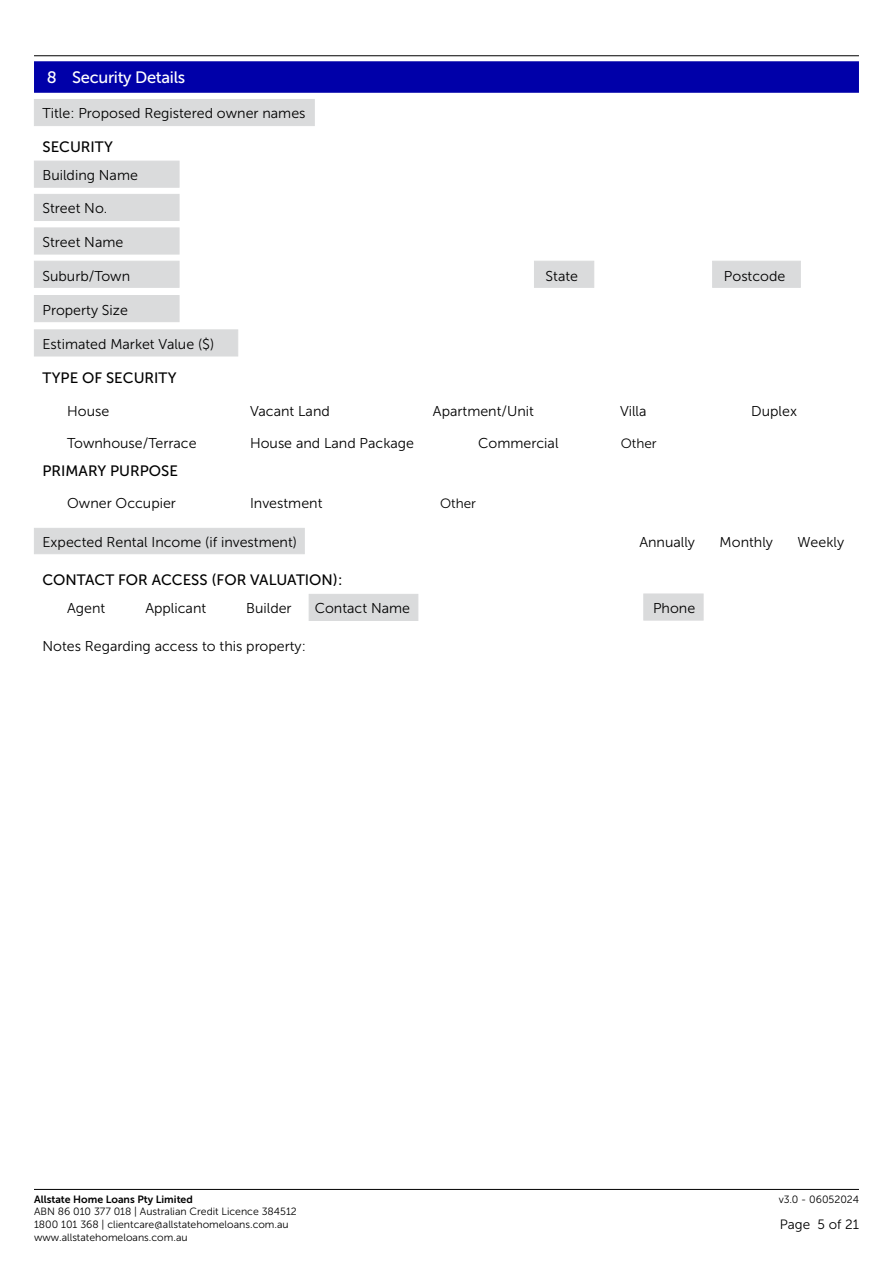
<style>
.page{position:relative;width:893px;height:1263px;background:#fff}
.page>*{position:absolute;margin:0;border:0;box-sizing:border-box;transform-origin:0 0}
.t1{font:16.5px "Museo Sans 500";letter-spacing:-.02em;color:#fff}
.t2{font:15px "Museo Sans 500";color:#000}
.t3{font:14.25px "Museo Sans 300";color:#000}
.t4{font:13.5px "Museo Sans 300";color:#000}
.t5{font:10.5px/12.6px "Museo Sans 300";color:#000}
.t6{font:10.5px "Museo Sans 700";color:#000}
</style>
<div class="page">
<hr style="left:34px;top:55px;width:825px;height:1px;background:#000">
<hr style="left:34px;top:1189px;width:825px;height:1px;background:#000">
<div style="left:34px;top:99px;width:281px;height:27px;background:#dadbdc"></div>
<div style="left:34px;top:528px;width:271px;height:26px;background:#dadbdc"></div>
<div style="left:309px;top:594px;width:109px;height:27px;background:#dadbdc"></div>
<div style="left:643px;top:594px;width:60px;height:26px;background:#dadbdc"></div>
<div style="left:534px;top:261px;width:60px;height:27px;background:#dadbdc"></div>
<div style="left:712px;top:261px;width:89px;height:27px;background:#dadbdc"></div>
<div style="left:34px;top:161px;width:145px;height:27px;background:#dadbdc"></div>
<div style="left:34px;top:228px;width:145px;height:26px;background:#dadbdc"></div>
<div style="left:34px;top:194px;width:145px;height:27px;background:#dadbdc"></div>
<div style="left:34px;top:261px;width:145px;height:27px;background:#dadbdc"></div>
<div style="left:34px;top:295px;width:145px;height:27px;background:#dadbdc"></div>
<div style="left:34px;top:329px;width:204px;height:27px;background:#dadbdc;border:1px solid #dadbdc"></div>
<div style="left:34px;top:61px;width:825px;height:32px;background:#0000a9"></div>
<p class="t1" style="left:47px;top:68px;width:140px">8 Security Details</p>
<p class="t3" style="left:43px;top:106px;width:265px">Title: Proposed Registered owner names</p>
<p class="t2" style="left:43px;top:139px;width:72px">SECURITY</p>
<p class="t3" style="left:43px;top:167px;width:97px">Building Name</p>
<p class="t3" style="left:43px;top:201px;width:66px">Street No.</p>
<p class="t3" style="left:43px;top:235px;width:82px">Street Name</p>
<p class="t3" style="left:43px;top:269px;width:89px">Suburb/Town</p>
<p class="t3" style="left:546px;top:269px;width:34px">State</p>
<p class="t3" style="left:724px;top:269px;width:63px">Postcode</p>
<p class="t3" style="left:43px;top:303px;width:87px">Property Size</p>
<p class="t3" style="left:43px;top:337px;width:173px">Estimated Market Value ($)</p>
<p class="t2" style="left:43px;top:370px;width:136px">TYPE OF SECURITY</p>
<p class="t3" style="left:67px;top:403px;width:44px">House</p>
<p class="t3" style="left:250px;top:403px;width:81px">Vacant Land</p>
<p class="t3" style="left:433px;top:403px;width:103px">Apartment/Unit</p>
<p class="t3" style="left:620px;top:403px;width:28px">Villa</p>
<p class="t3" style="left:751px;top:403px;width:47px">Duplex</p>
<p class="t3" style="left:67px;top:435px;width:131px">Townhouse/Terrace</p>
<p class="t3" style="left:250px;top:435px;width:165px">House and Land Package</p>
<p class="t3" style="left:478px;top:435px;width:82px">Commercial</p>
<p class="t4" style="left:621px;top:436px;width:37px">Other</p>
<p class="t2" style="left:43px;top:462px;width:137px">PRIMARY PURPOSE</p>
<p class="t3" style="left:67px;top:495px;width:110px">Owner Occupier</p>
<p class="t3" style="left:250px;top:495px;width:74px">Investment</p>
<p class="t4" style="left:440px;top:496px;width:37px">Other</p>
<p class="t3" style="left:43px;top:534px;width:256px">Expected Rental Income (if investment)</p>
<p class="t3" style="left:639px;top:534px;width:57px">Annually</p>
<p class="t3" style="left:720px;top:534px;width:55px">Monthly</p>
<p class="t3" style="left:798px;top:534px;width:48px">Weekly</p>
<p class="t2" style="left:43px;top:571px;width:301px">CONTACT FOR ACCESS (FOR VALUATION):</p>
<p class="t3" style="left:67px;top:600px;width:40px">Agent</p>
<p class="t3" style="left:145px;top:600px;width:62px">Applicant</p>
<p class="t3" style="left:246px;top:600px;width:47px">Builder</p>
<p class="t3" style="left:315px;top:600px;width:97px">Contact Name</p>
<p class="t3" style="left:653px;top:600px;width:44px">Phone</p>
<p class="t3" style="left:42px;top:638px;width:265px">Notes Regarding access to this property:</p>
<p class="t6" style="left:34px;top:1193px;width:160px">Allstate Home Loans Pty Limited</p>
<p class="t5" style="left:779px;top:1193px;width:82px">v3.0 - 06052024</p>
<p class="t5" style="left:34px;top:1205px;width:264px">ABN 86 010 377 018 | Australian Credit Licence 384512<br>1800 101 368 | clientcare@allstatehomeloans.com.au www.allstatehomeloans.com.au</p>
<p class="t4" style="left:780px;top:1217px;width:81px">Page 5 of 21</p>
</div>
